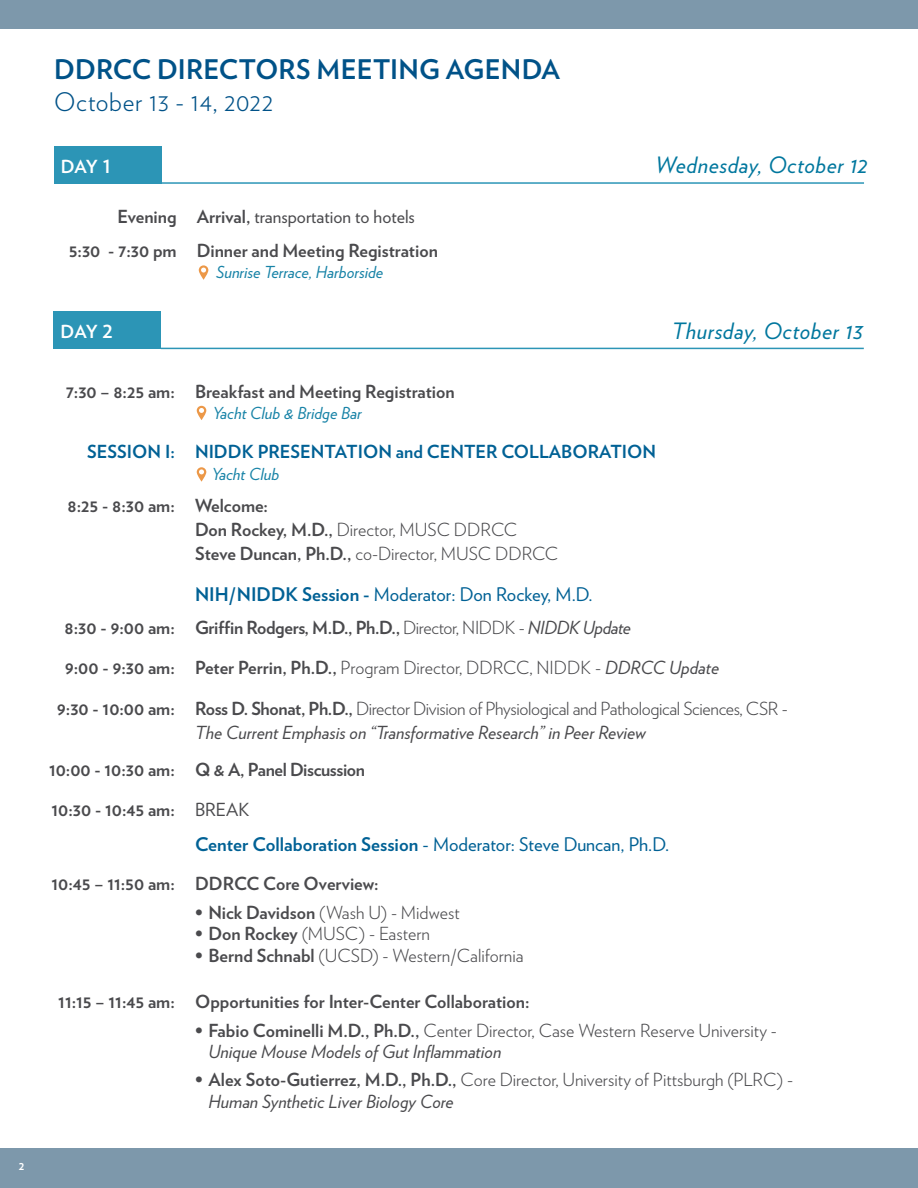
<style>
.page{position:relative;width:918px;height:1188px;background:#fff}
.page>*{position:absolute;margin:0;border:0;box-sizing:border-box;transform-origin:0 0}
.t1{font:700 27px "Verlag";letter-spacing:.005em;color:#005288}
.Date_and_Location_Cover{font:300 25.5px "Verlag";letter-spacing:.025em;color:#005288}
.t2{font:italic 22.5px "Verlag";letter-spacing:.025em;color:#00779e}
.Agenda_Body{font:18.75px "Verlag";color:#006195}
.Agenda_Body-2{font:300 18px/21.6px "Verlag";color:#4a4a4d}
.Agenda_Body-3{font:700 18px "Verlag";color:#4a4a4d}
.Agenda_Body-4{font:300 18px/24px "Verlag";letter-spacing:-.02em;color:#4a4a4d}
.Agenda_Body-5{font:700 18px "Verlag";letter-spacing:-.02em;color:#4a4a4d}
.Agenda_Body-6{font:700 18px "Verlag";color:#006195}
.Agenda_Body-7{font:18px "Verlag";color:#4a4a4d}
.t3{font:700 18px "Verlag";letter-spacing:-.03em;color:#fff}
.Agenda_Body-8{font:italic 16.5px "Verlag";color:#1883a7}
.t4{font:700 12px "Verlag";color:#fff}
.s1{font-weight:700}
.s2{font-weight:300}
.s3{font-weight:400;font-style:italic}
</style>
<div class="page">
<div style="left:0;top:1148px;width:918px;height:40px;background:#7d98ab"></div>
<div style="left:0;top:0;width:918px;height:29px;background:#7d98ab"></div>
<hr style="left:161px;top:182px;width:703px;height:2px;background:#2c95b6">
<div style="left:54px;top:146px;width:107px;height:38px;background:#2c95b6"></div>
<svg style="left:199px;top:265px;width:9px;height:15px"></svg>
<hr style="left:161px;top:348px;width:703px;height:1px;background:#2c95b6">
<div style="left:54px;top:312px;width:107px;height:37px;background:#2c95b6"></div>
<svg style="left:197px;top:406px;width:9px;height:14px"></svg>
<svg style="left:197px;top:467px;width:9px;height:15px"></svg>
<p class="t4" style="left:19px;top:1156px;width:7px">2</p>
<p class="t1" style="left:54px;top:48px;width:507px">DDRCC DIRECTORS MEETING AGENDA</p>
<p class="Date_and_Location_Cover" style="left:54px;top:83px;width:221px">October 13 - 14, 2022</p>
<p class="t3" style="left:61px;top:152px;width:51px">DAY 1</p>
<p class="t2" style="left:656px;top:148px;width:213px">Wednesday, October 12</p>
<p class="Agenda_Body-3" style="left:117px;top:202px;width:61px">Evening</p>
<p class="Agenda_Body-7" style="left:197px;top:203px;width:220px"><span class="s1">Arrival,</span> transportation to hotels</p>
<p class="Agenda_Body-3" style="left:69px;top:236px;width:109px">5:30 - 7:30 pm</p>
<p class="Agenda_Body-3" style="left:197px;top:236px;width:243px">Dinner and Meeting Registration</p>
<p class="Agenda_Body-8" style="left:216px;top:259px;width:169px">Sunrise Terrace, Harborside</p>
<p class="t3" style="left:61px;top:317px;width:54px">DAY 2</p>
<p class="t2" style="left:672px;top:313px;width:192px">Thursday, October 13</p>
<p class="Agenda_Body-3" style="left:66px;top:377px;width:111px">7:30 – 8:25 am:</p>
<p class="Agenda_Body-3" style="left:195px;top:377px;width:261px">Breakfast and Meeting Registration</p>
<p class="Agenda_Body-8" style="left:213px;top:401px;width:151px">Yacht Club &amp; Bridge Bar</p>
<p class="Agenda_Body-6" style="left:87px;top:438px;width:89px">SESSION I:</p>
<p class="Agenda_Body-6" style="left:195px;top:438px;width:463px">NIDDK PRESENTATION and CENTER COLLABORATION</p>
<p class="Agenda_Body-8" style="left:212px;top:462px;width:69px">Yacht Club</p>
<p class="Agenda_Body-3" style="left:68px;top:492px;width:109px">8:25 - 8:30 am:</p>
<p class="Agenda_Body-3" style="left:195px;top:492px;width:75px">Welcome:</p>
<p class="Agenda_Body-2" style="left:195px;top:518px;width:324px"><span class="s1">Don Rockey, M.D.,</span> Director, MUSC DDRCC</p>
<p class="Agenda_Body-2" style="left:195px;top:542px;width:365px"><span class="s1">Steve Duncan, Ph.D.,</span> co-Director, MUSC DDRCC</p>
<p class="Agenda_Body" style="left:195px;top:580px;width:399px"><span class="s1">NIH/NIDDK Session -</span> Moderator: Don Rockey, M.D.</p>
<p class="Agenda_Body-3" style="left:65px;top:613px;width:112px">8:30 - 9:00 am:</p>
<p class="Agenda_Body-5" style="left:195px;top:613px;width:438px">Griffin Rodgers, M.D., Ph.D., <span class="s2">Director, NIDDK -</span> <span class="s3">NIDDK Update</span></p>
<p class="Agenda_Body-3" style="left:65px;top:654px;width:111px">9:00 - 9:30 am:</p>
<p class="Agenda_Body-2" style="left:195px;top:656px;width:526px"><span class="s1">Peter Perrin, Ph.D.,</span> Program Director, DDRCC, NIDDK - <span class="s3">DDRCC Update</span></p>
<p class="Agenda_Body-3" style="left:57px;top:694px;width:119px">9:30 - 10:00 am:</p>
<p class="Agenda_Body-4" style="left:195px;top:695px;width:594px"><span class="s1">Ross D. Shonat, Ph.D.,</span> Director Division of Physiological and Pathological Sciences, CSR -<br><span class="s3">The Current Emphasis on “Transformative Research” in Peer Review</span></p>
<p class="Agenda_Body-3" style="left:49px;top:755px;width:127px">10:00 - 10:30 am:</p>
<p class="Agenda_Body-5" style="left:195px;top:755px;width:172px">Q &amp; A, Panel Discussion</p>
<p class="Agenda_Body-3" style="left:52px;top:796px;width:125px">10:30 - 10:45 am:</p>
<p class="Agenda_Body-7" style="left:195px;top:796px;width:56px">BREAK</p>
<p class="Agenda_Body" style="left:195px;top:830px;width:476px"><span class="s1">Center Collaboration Session</span> - Moderator: Steve Duncan, Ph.D.</p>
<p class="Agenda_Body-3" style="left:52px;top:870px;width:125px">10:45 – 11:50 am:</p>
<p class="Agenda_Body-3" style="left:195px;top:870px;width:185px">DDRCC Core Overview:</p>
<p class="Agenda_Body-2" style="left:195px;top:901px;width:266px"><span class="s1">• Nick Davidson</span> (Wash U) - Midwest</p>
<p class="Agenda_Body-2" style="left:195px;top:922px;width:236px"><span class="s1">• Don Rockey</span> (MUSC) - Eastern</p>
<p class="Agenda_Body-2" style="left:195px;top:944px;width:330px"><span class="s1">• Bernd Schnabl</span> (UCSD) - Western/California</p>
<p class="Agenda_Body-3" style="left:58px;top:988px;width:118px">11:15 – 11:45 am:</p>
<p class="Agenda_Body-3" style="left:195px;top:988px;width:336px">Opportunities for Inter-Center Collaboration:</p>
<p class="Agenda_Body-2" style="left:209px;top:1018px;width:570px;text-indent:-14px"><span class="s1">• Fabio Cominelli M.D., Ph.D.,</span> Center Director, Case Western Reserve University -<br><span class="s3">Unique Mouse Models of Gut Inflammation</span></p>
<p class="Agenda_Body-2" style="left:209px;top:1068px;width:586px;text-indent:-14px"><span class="s1">• Alex Soto-Gutierrez, M.D., Ph.D.,</span> Core Director, University of Pittsburgh (PLRC) -<br><span class="s3">Human Synthetic Liver Biology Core</span></p>
</div>
